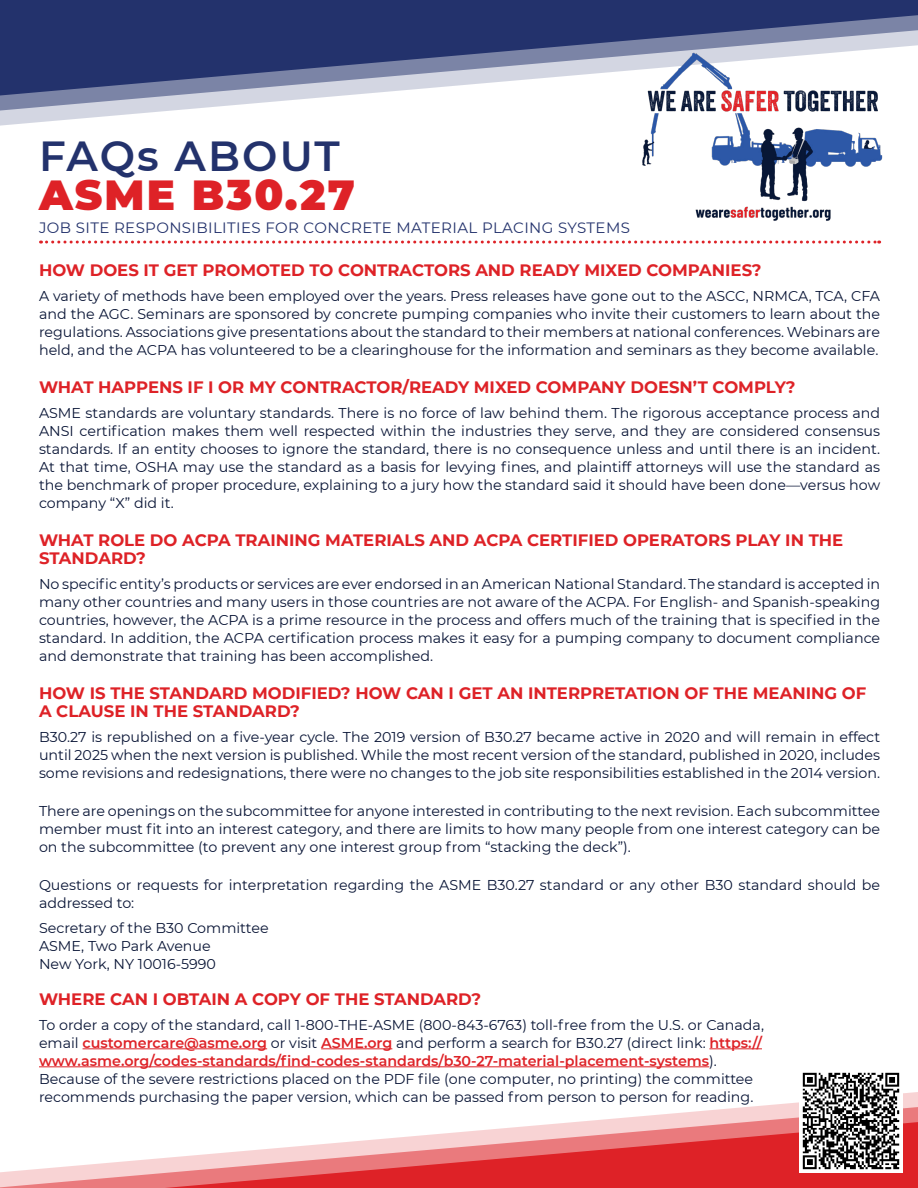
<style>
.page{position:relative;width:918px;height:1188px;background:#fff}
.page>*{position:absolute;margin:0;border:0;box-sizing:border-box;transform-origin:0 0}
.t1{font:900 42px "Montserrat";letter-spacing:.05em;color:#de2227}
.t2{font:600 42px "Montserrat";letter-spacing:.05em;color:#23326c}
.t3{font:700 16.5px/18px "Montserrat";color:#de2227}
.t4{font:15px "Montserrat";letter-spacing:.025em;color:#23326c}
.t5{font:14.25px/18px "Montserrat";color:#091536;text-align:justify}
.s1{font-weight:600;color:#de2227}
</style>
<div class="page">
<svg style="left:0;top:1092px;width:918px;height:96px"></svg>
<svg style="left:0;top:0;width:918px;height:126px;fill:#23326c"></svg>
<svg style="left:41px;top:241px;width:839px;height:3px"></svg>
<img style="left:800px;top:1072px;width:103px;height:101px">
<img style="left:608px;top:47px;width:310px;height:174px">
<hr style="left:83px;top:1048px;width:184px;height:1px;background:#de2227">
<hr style="left:321px;top:1048px;width:71px;height:1px;background:#de2227">
<hr style="left:709px;top:1048px;width:53px;height:1px;background:#de2227">
<hr style="left:39px;top:1066px;width:670px;height:1px;background:#de2227">
<h1 class="t2" style="left:39px;top:127px;width:302px">FAQs ABOUT</h1>
<h1 class="t1" style="left:39px;top:164px;width:317px">ASME B30.27</h1>
<p class="t4" style="left:39px;top:218px;width:592px">JOB SITE RESPONSIBILITIES FOR CONCRETE MATERIAL PLACING SYSTEMS</p>
<p class="t3" style="left:39px;top:260px;width:724px">HOW DOES IT GET PROMOTED TO CONTRACTORS AND READY MIXED COMPANIES?</p>
<p class="t5" style="left:39px;top:286px;width:843px">A variety of methods have been employed over the years. Press releases have gone out to the ASCC, NRMCA, TCA, CFA and the AGC. Seminars are sponsored by concrete pumping companies who invite their customers to learn about the regulations. Associations give presentations about the standard to their members at national conferences. Webinars are held, and the ACPA has volunteered to be a clearinghouse for the information and seminars as they become available.</p>
<p class="t3" style="left:39px;top:377px;width:758px">WHAT HAPPENS IF I OR MY CONTRACTOR/READY MIXED COMPANY DOESN’T COMPLY?</p>
<p class="t5" style="left:39px;top:403px;width:843px">ASME standards are voluntary standards. There is no force of law behind them. The rigorous acceptance process and ANSI certification makes them well respected within the industries they serve, and they are considered consensus standards. If an entity chooses to ignore the standard, there is no consequence unless and until there is an incident.<br>At that time, OSHA may use the standard as a basis for levying fines, and plaintiff attorneys will use the standard as the benchmark of proper procedure, explaining to a jury how the standard said it should have been done—versus how company “X” did it.</p>
<p class="t3" style="left:39px;top:530px;width:806px">WHAT ROLE DO ACPA TRAINING MATERIALS AND ACPA CERTIFIED OPERATORS PLAY IN THE<br>STANDARD?</p>
<p class="t5" style="left:39px;top:574px;width:843px">No specific entity’s products or services are ever endorsed in an American National Standard. The standard is accepted in many other countries and many users in those countries are not aware of the ACPA. For English- and Spanish-speaking countries, however, the ACPA is a prime resource in the process and offers much of the training that is specified in the standard. In addition, the ACPA certification process makes it easy for a pumping company to document compliance and demonstrate that training has been accomplished.</p>
<p class="t3" style="left:39px;top:683px;width:829px">HOW IS THE STANDARD MODIFIED? HOW CAN I GET AN INTERPRETATION OF THE MEANING OF<br>A CLAUSE IN THE STANDARD?</p>
<p class="t5" style="left:39px;top:727px;width:843px">B30.27 is republished on a five-year cycle. The 2019 version of B30.27 became active in 2020 and will remain in effect until 2025 when the next version is published. While the most recent version of the standard, published in 2020, includes some revisions and redesignations, there were no changes to the job site responsibilities established in the 2014 version.</p>
<p class="t5" style="left:39px;top:801px;width:843px">There are openings on the subcommittee for anyone interested in contributing to the next revision. Each subcommittee member must fit into an interest category, and there are limits to how many people from one interest category can be on the subcommittee (to prevent any one interest group from “stacking the deck”).</p>
<p class="t5" style="left:39px;top:876px;width:843px">Questions or requests for interpretation regarding the ASME B30.27 standard or any other B30 standard should be addressed to:</p>
<p class="t5" style="left:39px;top:918px;width:231px">Secretary of the B30 Committee</p>
<p class="t5" style="left:39px;top:936px;width:173px">ASME, Two Park Avenue</p>
<p class="t5" style="left:39px;top:954px;width:179px">New York, NY 10016-5990</p>
<p class="t3" style="left:39px;top:989px;width:444px">WHERE CAN I OBTAIN A COPY OF THE STANDARD?</p>
<p class="t5" style="left:39px;top:1015px;width:727px;text-align:left">To order a copy of the standard, call 1-800-THE-ASME (800-843-6763) toll-free from the U.S. or Canada, email <span class="s1">customercare@asme.org</span> or visit <span class="s1">ASME.org</span> and perform a search for B30.27 (direct link: <span class="s1">https:// www.asme.org/codes-standards/find-codes-standards/b30-27-material-placement-systems</span>).<br>Because of the severe restrictions placed on the PDF file (one computer, no printing) the committee recommends purchasing the paper version, which can be passed from person to person for reading.</p>
</div>
